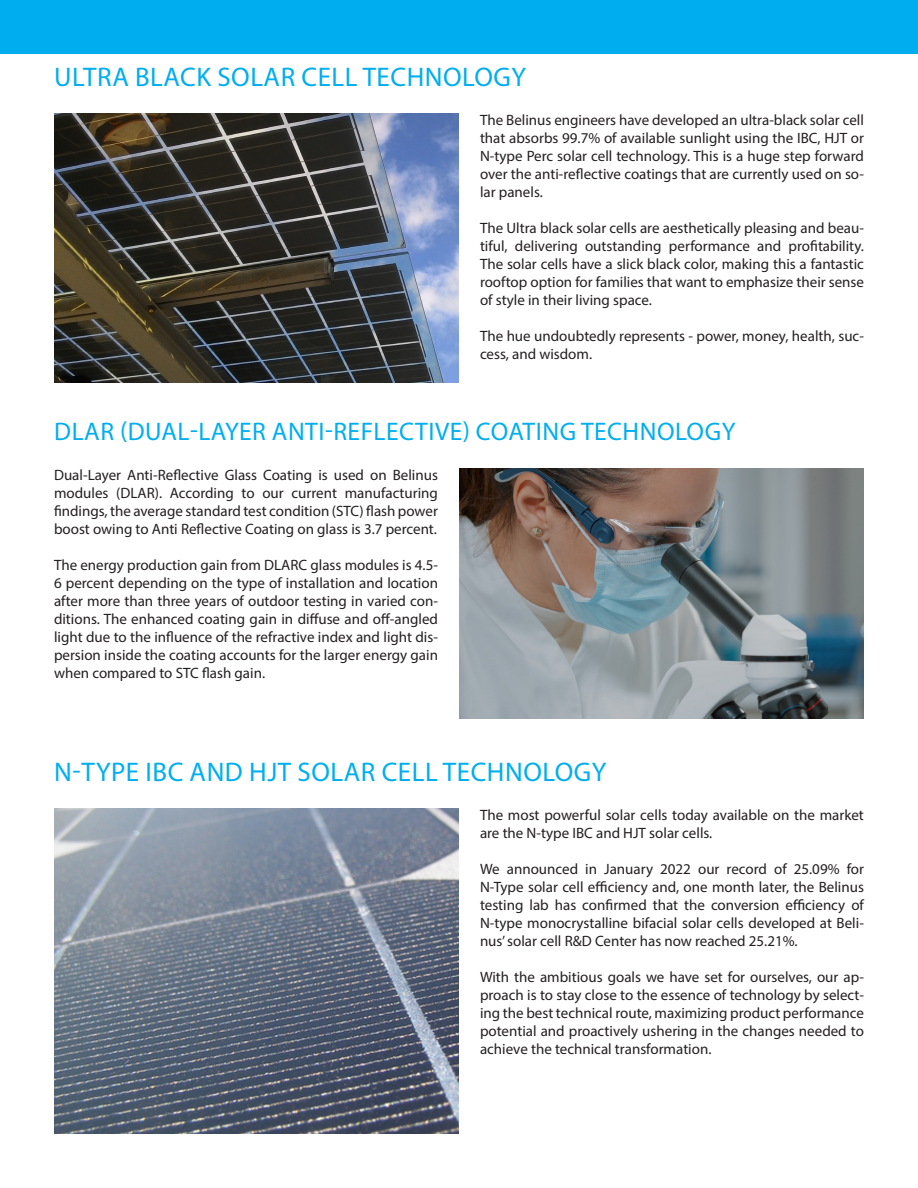
<style>
.page{position:relative;width:918px;height:1188px;background:#fff}
.page>*{position:absolute;margin:0;border:0;box-sizing:border-box;transform-origin:0 0}
.t1{font:27px "Myriad Pro";letter-spacing:.02em;color:#00aeef}
.t2{font:25.5px "Myriad Pro";letter-spacing:.02em;color:#00aeef}
.t3{font:15px/18px "Myriad Pro";color:#231f20;text-align:justify}
</style>
<div class="page">
<div style="left:0;top:0;width:918px;height:54px;background:#00aeef"></div>
<img style="left:54px;top:114px;width:405px;height:268px">
<img style="left:459px;top:469px;width:405px;height:250px">
<img style="left:54px;top:808px;width:405px;height:326px">
<p class="t1" style="left:54px;top:61px;width:473px">ULTRA BLACK SOLAR CELL TECHNOLOGY</p>
<p class="t3" style="left:480px;top:111px;width:386px">The Belinus engineers have developed an ultra-black solar cell that absorbs 99.7% of available sunlight using the IBC, HJT or N-type Perc solar cell technology. This is a huge step forward over the anti-reflective coatings that are currently used on so&shy;lar panels.</p>
<p class="t3" style="left:480px;top:219px;width:386px">The Ultra black solar cells are aesthetically pleasing and beau&shy;tiful, delivering outstanding performance and profitability.<br>The solar cells have a slick black color, making this a fantastic rooftop option for families that want to emphasize their sense of style in their living space.</p>
<p class="t3" style="left:480px;top:327px;width:386px">The hue undoubtedly represents - power, money, health, suc&shy;cess, and wisdom.</p>
<p class="t2" style="left:54px;top:416px;width:683px">DLAR (DUAL-LAYER ANTI-REFLECTIVE) COATING TECHNOLOGY</p>
<p class="t3" style="left:54px;top:466px;width:386px">Dual-Layer Anti-Reflective Glass Coating is used on Belinus modules (DLAR). According to our current manufacturing findings, the average standard test condition (STC) flash power boost owing to Anti Reflective Coating on glass is 3.7 percent.</p>
<p class="t3" style="left:54px;top:556px;width:386px">The energy production gain from DLARC glass modules is 4.5- 6 percent depending on the type of installation and location after more than three years of outdoor testing in varied con&shy;ditions. The enhanced coating gain in diffuse and off-angled light due to the influence of the refractive index and light dis&shy;persion inside the coating accounts for the larger energy gain when compared to STC flash gain.</p>
<p class="t1" style="left:54px;top:755px;width:554px">N-TYPE IBC AND HJT SOLAR CELL TECHNOLOGY</p>
<p class="t3" style="left:480px;top:805px;width:385px">The most powerful solar cells today available on the market are the N-type IBC and HJT solar cells.</p>
<p class="t3" style="left:480px;top:859px;width:386px">We announced in January 2022 our record of 25.09% for N-Type solar cell efficiency and, one month later, the Belinus testing lab has confirmed that the conversion efficiency of N-type monocrystalline bifacial solar cells developed at Beli&shy;nus’ solar cell R&amp;D Center has now reached 25.21%.</p>
<p class="t3" style="left:480px;top:967px;width:386px">With the ambitious goals we have set for ourselves, our ap&shy;proach is to stay close to the essence of technology by select&shy;ing the best technical route, maximizing product performance potential and proactively ushering in the changes needed to achieve the technical transformation.</p>
</div>
